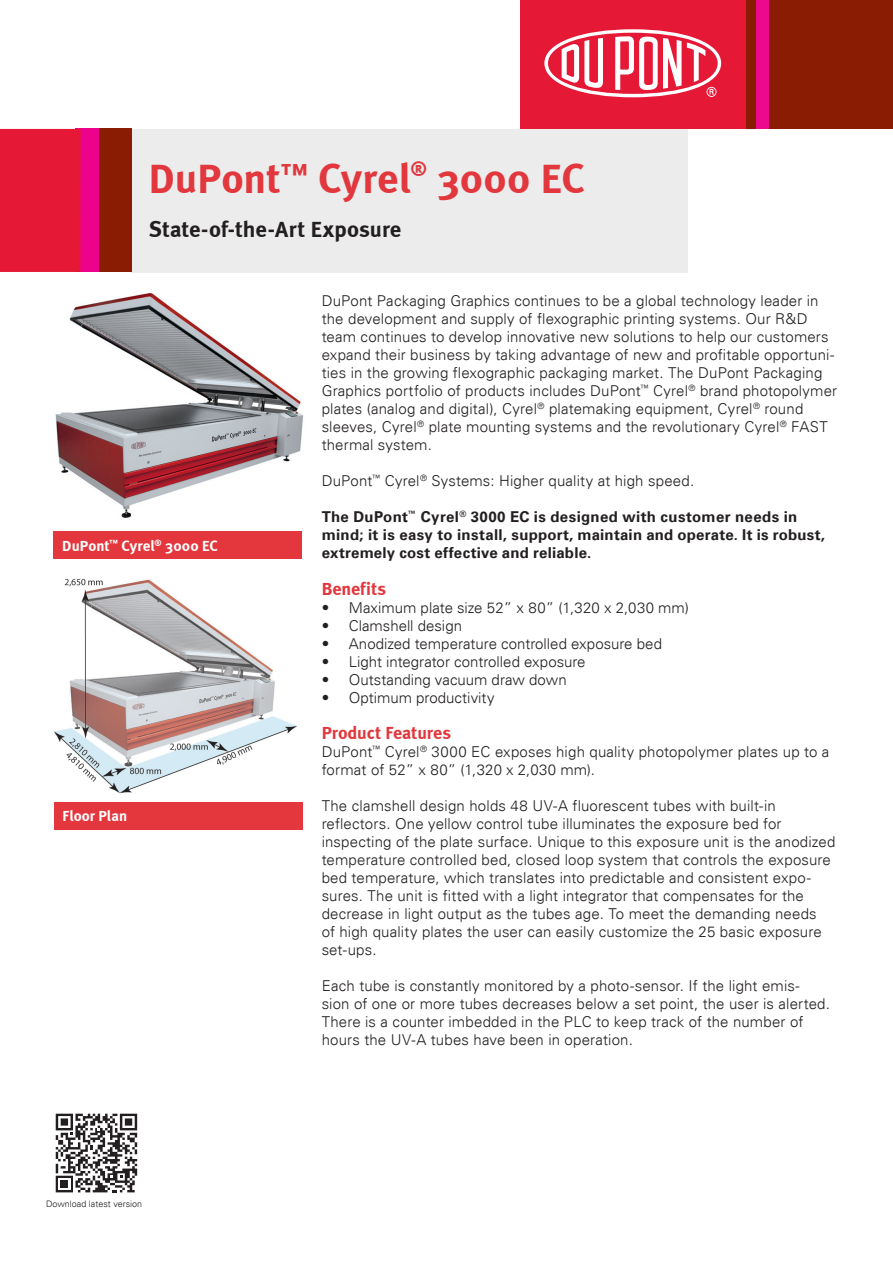
<style>
.page{position:relative;width:893px;height:1263px;background:#fff}
.page>*{position:absolute;margin:0;border:0;box-sizing:border-box;transform-origin:0 0}
.Body_Headline_negati{font:700 42px "Meta";letter-spacing:.005em;color:#e1373d}
.Body_Headline_negati-2{font:700 22.5px "Meta";letter-spacing:.005em;color:#231f20}
.Body_Headline_negati-3{font:700 18px "Meta";letter-spacing:-.005em;color:#e1373d}
.Body_Headline_negati-4{font:300 15px/18px "Univers LT";letter-spacing:.01em;color:#231f20}
.Body_ohne_Abstand_vo{font:300 15px/18px "Univers LT";letter-spacing:.01em;color:#231f20}
.Body_ohne_Abstand_vo-2{font:700 15px/18px "Univers LT";letter-spacing:.02em;color:#231f20}
.subhead{font:700 15px "Meta";letter-spacing:.005em;color:#fff}
.t1{font:300 9px "Univers LT";color:#231f20}
</style>
<div class="page">
<svg style="left:56px;top:1114px;width:81px;height:78px"></svg>
<div style="left:54px;top:532px;width:248px;height:27px;background:#e3373d"></div>
<div style="left:54px;top:802px;width:248px;height:28px;background:#e3373d"></div>
<div style="left:132px;top:129px;width:556px;height:143px;background:#ececed"></div>
<div style="left:75px;top:129px;width:24px;height:143px;background:#ed028c"></div>
<div style="left:99px;top:129px;width:33px;height:143px;background:#891c02"></div>
<div style="left:0;top:129px;width:81px;height:143px;background:#e51836"></div>
<img style="left:55px;top:293px;width:249px;height:225px">
<img style="left:54px;top:578px;width:242px;height:216px">
<div style="left:746px;top:0;width:147px;height:128px;background:#891c02"></div>
<div style="left:756px;top:0;width:12px;height:128px;background:#ed088d"></div>
<div style="left:520px;top:0;width:226px;height:128px;background:#e51836"></div>
<svg style="left:544px;top:29px;width:177px;height:68px"></svg>
<p class="Body_Headline_negati" style="left:149px;top:154px;width:438px">DuPont<sup>™</sup> Cyrel<sup>®</sup> 3000 EC</p>
<p class="Body_Headline_negati-2" style="left:149px;top:216px;width:254px">State-of-the-Art Exposure</p>
<p class="subhead" style="left:62px;top:537px;width:157px">DuPont<sup>™</sup> Cyrel<sup>®</sup> 3000 EC</p>
<p class="subhead" style="left:63px;top:807px;width:66px">Floor Plan</p>
<p class="t1" style="left:46px;top:1198px;width:98px">Download latest version</p>
<p class="Body_ohne_Abstand_vo" style="left:322px;top:292px;width:517px">DuPont Packaging Graphics continues to be a global technology leader in the development and supply of flexographic printing systems. Our R&amp;D team continues to develop innovative new solutions to help our customers expand their business by taking advantage of new and profitable opportuni&shy;ties in the growing flexographic packaging market. The DuPont Packaging Graphics portfolio of products includes DuPont<sup>™</sup> Cyrel<sup>®</sup> brand photopolymer plates (analog and digital), Cyrel<sup>®</sup> platemaking equipment, Cyrel<sup>®</sup> round sleeves, Cyrel<sup>®</sup> plate mounting systems and the revolutionary Cyrel<sup>®</sup> FAST thermal system.</p>
<p class="Body_ohne_Abstand_vo" style="left:322px;top:472px;width:374px">DuPont<sup>™</sup> Cyrel<sup>®</sup> Systems: Higher quality at high speed.</p>
<p class="Body_ohne_Abstand_vo-2" style="left:322px;top:508px;width:505px">The DuPont<sup>™</sup> Cyrel<sup>®</sup> 3000 EC is designed with customer needs in mind; it is easy to install, support, maintain and operate. It is robust, extremely cost effective and reliable.</p>
<p class="Body_Headline_negati-3" style="left:322px;top:578px;width:66px">Benefits</p>
<p class="Body_ohne_Abstand_vo" style="left:322px;top:599px;width:369px">• Maximum plate size 52” x 80” (1,320 x 2,030 mm)</p>
<p class="Body_ohne_Abstand_vo" style="left:322px;top:617px;width:142px">• Clamshell design</p>
<p class="Body_ohne_Abstand_vo" style="left:322px;top:635px;width:342px">• Anodized temperature controlled exposure bed</p>
<p class="Body_ohne_Abstand_vo" style="left:322px;top:653px;width:265px">• Light integrator controlled exposure</p>
<p class="Body_ohne_Abstand_vo" style="left:322px;top:671px;width:247px">• Outstanding vacuum draw down</p>
<p class="Body_ohne_Abstand_vo" style="left:322px;top:689px;width:174px">• Optimum productivity</p>
<p class="Body_Headline_negati-3" style="left:322px;top:722px;width:131px">Product Features</p>
<p class="Body_Headline_negati-4" style="left:322px;top:743px;width:509px">DuPont<sup>™</sup> Cyrel<sup>®</sup> 3000 EC exposes high quality photopolymer plates up to a format of 52” x 80” (1,320 x 2,030 mm).</p>
<p class="Body_Headline_negati-4" style="left:322px;top:797px;width:515px">The clamshell design holds 48 UV-A fluorescent tubes with built-in reflectors. One yellow control tube illuminates the exposure bed for inspecting of the plate surface. Unique to this exposure unit is the anodized temperature controlled bed, closed loop system that controls the exposure bed temperature, which translates into predictable and consistent expo&shy;sures. The unit is fitted with a light integrator that compensates for the decrease in light output as the tubes age. To meet the demanding needs<br>of high quality plates the user can easily customize the 25 basic exposure set-ups.</p>
<p class="Body_Headline_negati-4" style="left:322px;top:977px;width:510px">Each tube is constantly monitored by a photo-sensor. If the light emis&shy;sion of one or more tubes decreases below a set point, the user is alerted.<br>There is a counter imbedded in the PLC to keep track of the number of hours the UV-A tubes have been in operation.</p>
</div>
